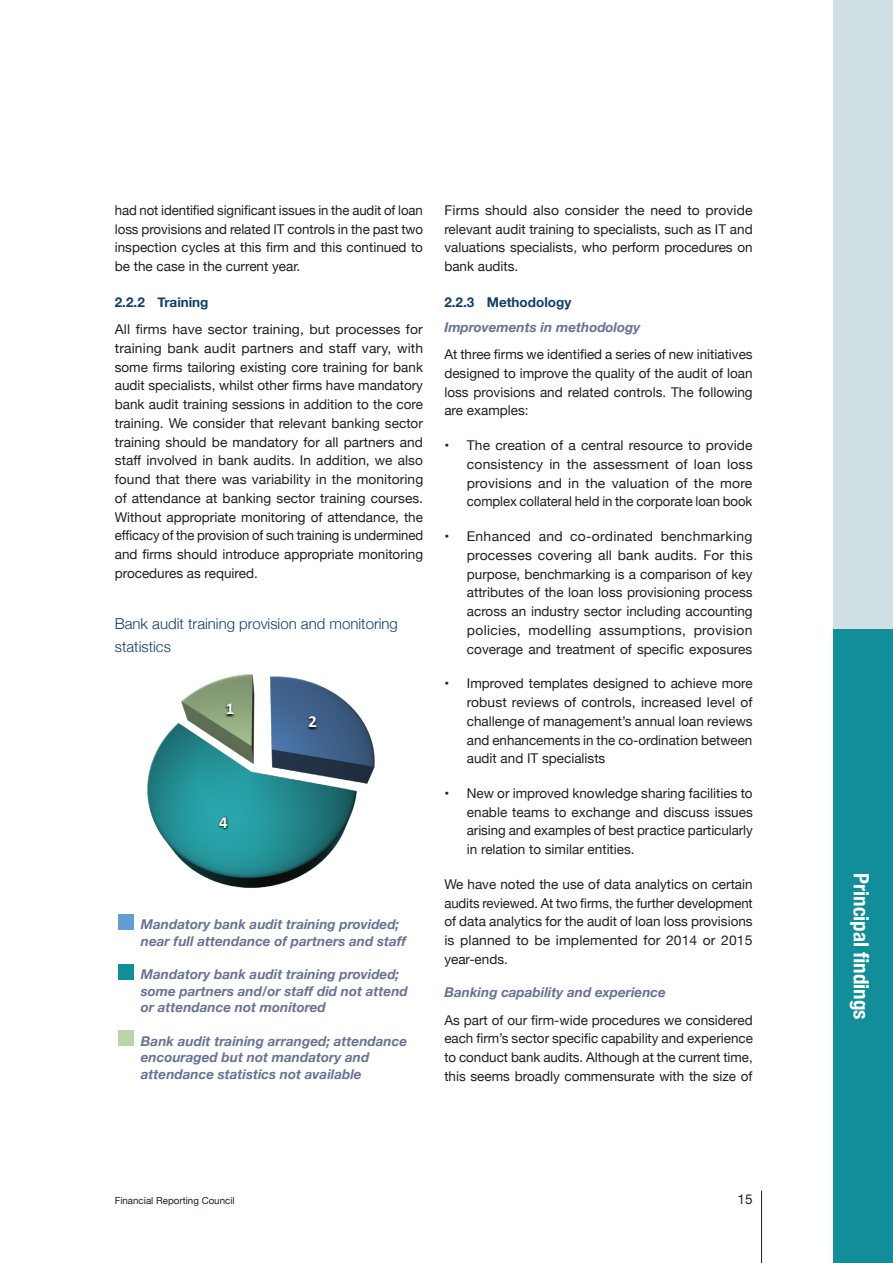
<style>
.page{position:relative;width:893px;height:1263px;background:#fff}
.page>*{position:absolute;margin:0;border:0;box-sizing:border-box;transform-origin:0 0}
.t1{font:700 condensed 21px "Helvetica Neue";color:#fff}
.t2{font:700 16.65px "Calibri";color:#fff}
.chart_title{font:300 15px/22.5px "Helvetica Neue";color:#123e6a}
.text{font:13.5px/18.8px "Helvetica Neue";color:#231f20;text-align:justify}
.BOLD_text{font:italic 700 13.5px/16.5px "Helvetica Neue";color:#697293}
.sub_head{font:700 13.5px "Helvetica Neue";color:#123e6a}
.t3{font:700 10.2px/13px "Calibri";color:#000}
.t4{font:10.2px "Calibri";color:#000}
.t5{font:9.75px "Helvetica Neue";color:#231f20}
.s1{font-weight:400}
</style>
<div class="page">
<div style="left:833px;top:0;width:60px;height:1263px;background:#d0e0e4"></div>
<div style="left:833px;top:629px;width:60px;height:634px;background:#118e99"></div>
<hr style="left:761px;top:1191px;width:1px;height:72px;background:#231f20">
<div style="left:118px;top:914px;width:15px;height:15px;background:#649dd2"></div>
<div style="left:118px;top:964px;width:15px;height:15px;background:#118e99"></div>
<div style="left:118px;top:1031px;width:15px;height:15px;background:#bbd4ae"></div>
<img style="left:147px;top:675px;width:228px;height:213px">
<img style="left:306px;top:715px;width:12px;height:15px">
<img style="left:217px;top:816px;width:12px;height:15px">
<img style="left:225px;top:702px;width:11px;height:15px">
<p class="text" style="left:115px;top:201px;width:310px">had not identified significant issues in the audit of loan loss provisions and related IT controls in the past two inspection cycles at this firm and this continued to be the case in the current year.</p>
<p class="sub_head" style="left:115px;top:291px;width:95px">2.2.2 Training</p>
<p class="text" style="left:115px;top:321px;width:310px">All firms have sector training, but processes for training bank audit partners and staff vary, with some firms tailoring existing core training for bank audit specialists, whilst other firms have mandatory bank audit training sessions in addition to the core training. We consider that relevant banking sector training should be mandatory for all partners and staff involved in bank audits. In addition, we also found that there was variability in the monitoring of attendance at banking sector training courses.<br>Without appropriate monitoring of attendance, the efficacy of the provision of such training is undermined and firms should introduce appropriate monitoring procedures as required.</p>
<p class="chart_title" style="left:115px;top:612px;width:285px">Bank audit training provision and monitoring statistics</p>
<p class="t3" style="left:115px;top:508px;width:176px">Banking Thematic Review graphs backing<br><span class="s1">P.17</span></p>
<p class="t4" style="left:205px;top:573px;width:7px">2</p>
<p class="t2" style="left:226px;top:698px;width:10px">1</p>
<p class="t2" style="left:219px;top:812px;width:10px">4</p>
<p class="t2" style="left:308px;top:711px;width:10px">2</p>
<p class="BOLD_text" style="left:141px;top:917px;width:267px">Mandatory bank audit training provided; near full attendance of partners and staff</p>
<p class="BOLD_text" style="left:141px;top:967px;width:269px">Mandatory bank audit training provided; some partners and/or staff did not attend or attendance not monitored</p>
<p class="BOLD_text" style="left:141px;top:1033px;width:268px">Bank audit training arranged; attendance encouraged but not mandatory and attendance statistics not available</p>
<p class="text" style="left:444px;top:201px;width:310px">Firms should also consider the need to provide relevant audit training to specialists, such as IT and valuations specialists, who perform procedures on bank audits.</p>
<p class="sub_head" style="left:444px;top:291px;width:129px">2.2.3 Methodology</p>
<p class="BOLD_text" style="left:444px;top:319px;width:198px">Improvements in methodology</p>
<p class="text" style="left:444px;top:346px;width:310px">At three firms we identified a series of new initiatives designed to improve the quality of the audit of loan loss provisions and related controls. The following are examples:</p>
<p class="text" style="left:467px;top:437px;width:287px;text-indent:-22px">• The creation of a central resource to provide consistency in the assessment of loan loss provisions and in the valuation of the more complex collateral held in the corporate loan book</p>
<p class="text" style="left:467px;top:528px;width:287px;text-indent:-22px">• Enhanced and co-ordinated benchmarking processes covering all bank audits. For this purpose, benchmarking is a comparison of key attributes of the loan loss provisioning process across an industry sector including accounting policies, modelling assumptions, provision coverage and treatment of specific exposures</p>
<p class="text" style="left:467px;top:675px;width:287px;text-indent:-22px">• Improved templates designed to achieve more robust reviews of controls, increased level of challenge of management’s annual loan reviews and enhancements in the co-ordination between audit and IT specialists</p>
<p class="text" style="left:467px;top:784px;width:287px;text-indent:-22px">• New or improved knowledge sharing facilities to enable teams to exchange and discuss issues arising and examples of best practice particularly in relation to similar entities.</p>
<p class="text" style="left:444px;top:875px;width:310px">We have noted the use of data analytics on certain audits reviewed. At two firms, the further development of data analytics for the audit of loan loss provisions is planned to be implemented for 2014 or 2015 year-ends.</p>
<p class="BOLD_text" style="left:444px;top:985px;width:223px">Banking capability and experience</p>
<p class="text" style="left:444px;top:1011px;width:310px">As part of our firm-wide procedures we considered each firm’s sector specific capability and experience to conduct bank audits. Although at the current time, this seems broadly commensurate with the size of</p>
<p class="t5" style="left:115px;top:1193px;width:121px">Financial Reporting Council</p>
<p class="text" style="left:738px;top:1190px;width:17px">15</p>
<p class="t1" style="left:879px;top:873px;width:148px;rotate:90deg">Principal findings</p>
</div>
